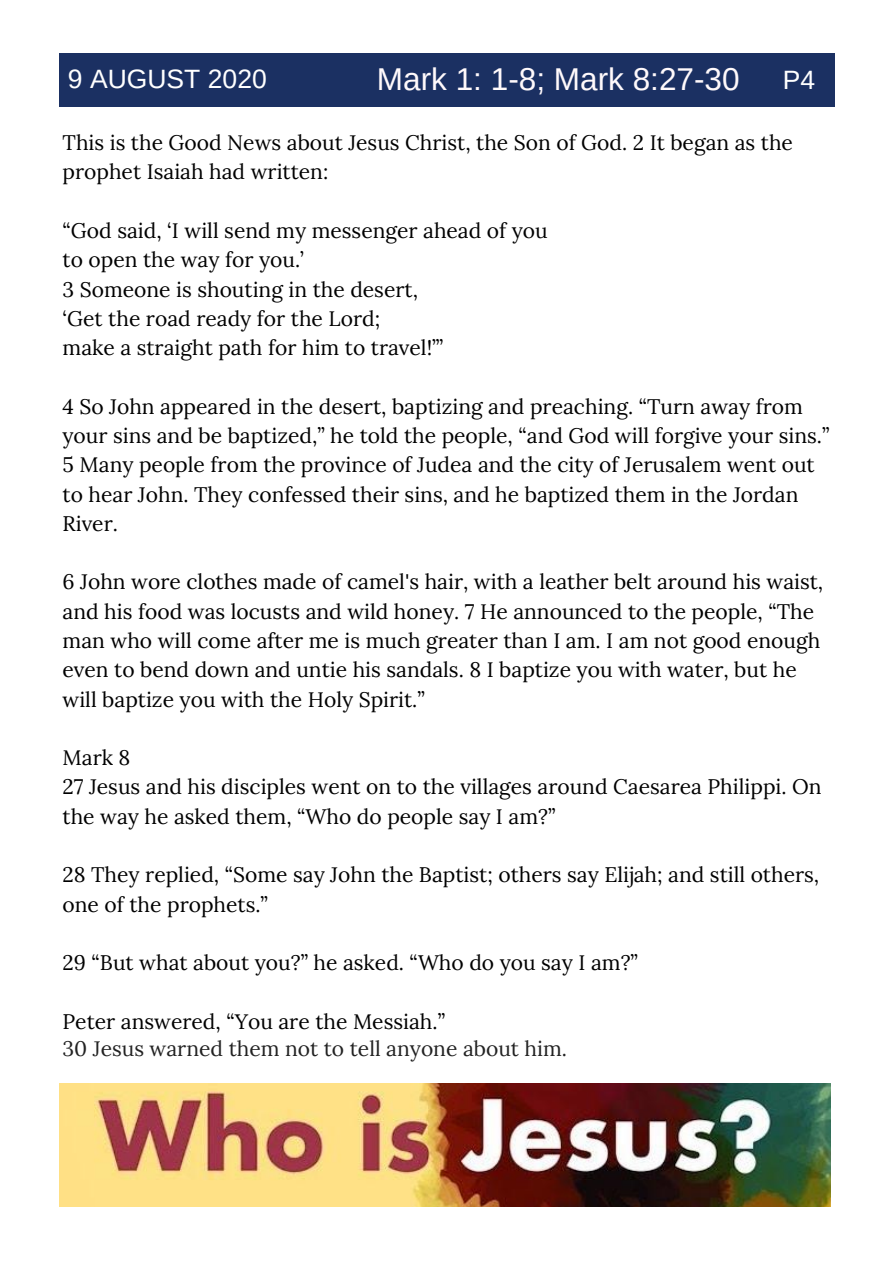
<style>
.page{position:relative;width:894px;height:1264px;background:#fff}
.page>*{position:absolute;margin:0;border:0;box-sizing:border-box;transform-origin:0 0}
.t1{font:31.5px "Arimo";color:#fff9fb}
.t2{font:26.55px "Arimo";color:#fff}
.t3{font:21px/29.2px "Lora";color:#000}
.t4{font:21px "Lora";color:#222}
</style>
<div class="page">
<div style="left:59px;top:54px;width:775px;height:53px;background:#1b3062"></div>
<img style="left:59px;top:1083px;width:770px;height:123px">
<p class="t2" style="left:68px;top:64px;width:200px">9 AUGUST 2020</p>
<h1 class="t1" style="left:377px;top:62px;width:364px">Mark 1: 1-8; Mark 8:27-30</h1>
<p class="t2" style="left:782px;top:65px;width:34px">P4</p>
<p class="t3" style="left:63px;top:128px;width:731px">This is the Good News about Jesus Christ, the Son of God. 2 It began as the prophet Isaiah had written:</p>
<p class="t3" style="left:63px;top:216px;width:486px">“God said, ‘I will send my messenger ahead of you to open the way for you.’<br>3 Someone is shouting in the desert,<br>‘Get the road ready for the Lord;<br>make a straight path for him to travel!’”</p>
<p class="t3" style="left:63px;top:391px;width:768px">4 So John appeared in the desert, baptizing and preaching. “Turn away from your sins and be baptized,” he told the people, “and God will forgive your sins.” 5 Many people from the province of Judea and the city of Jerusalem went out to hear John. They confessed their sins, and he baptized them in the Jordan River.</p>
<p class="t3" style="left:63px;top:567px;width:762px">6 John wore clothes made of camel's hair, with a leather belt around his waist, and his food was locusts and wild honey. 7 He announced to the people, “The man who will come after me is much greater than I am. I am not good enough even to bend down and untie his sandals. 8 I baptize you with water, but he will baptize you with the Holy Spirit.”</p>
<p class="t3" style="left:63px;top:742px;width:760px">Mark 8<br>27 Jesus and his disciples went on to the villages around Caesarea Philippi. On the way he asked them, “Who do people say I am?”</p>
<p class="t3" style="left:63px;top:860px;width:758px">28 They replied, “Some say John the Baptist; others say Elijah; and still others, one of the prophets.”</p>
<p class="t3" style="left:63px;top:947px;width:576px">29 “But what about you?” he asked. “Who do you say I am?”</p>
<p class="t3" style="left:63px;top:1006px;width:384px">Peter answered, “You are the Messiah.”</p>
<p class="t4" style="left:63px;top:1034px;width:506px">30 Jesus warned them not to tell anyone about him.</p>
</div>
